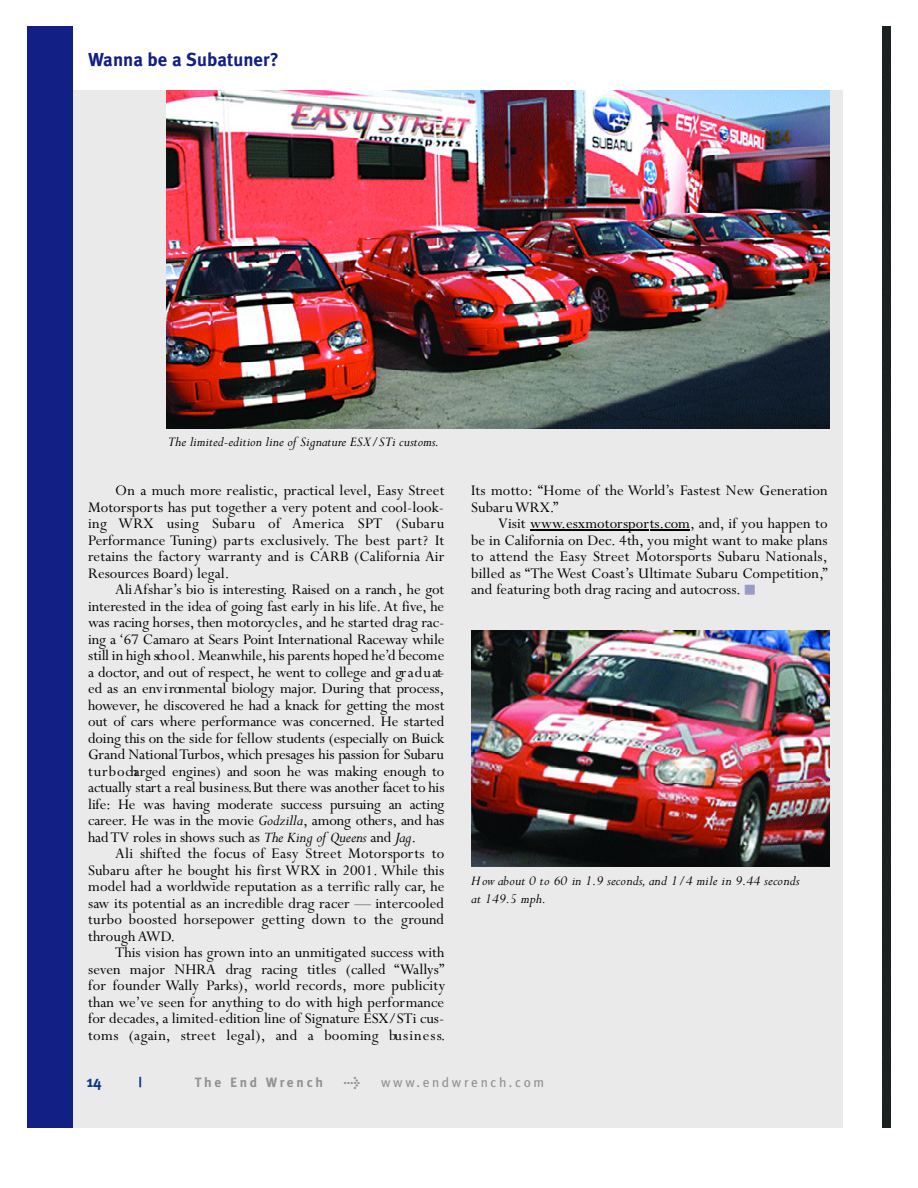
<style>
.page{position:relative;width:918px;height:1188px;background:#fff}
.page>*{position:absolute;margin:0;border:0;box-sizing:border-box;transform-origin:0 0}
.t1{font:700 18.75px "Meta Plus";color:#121f85}
.t2{font:16.5px/16.5px "Perpetua";color:#000;text-align:justify}
.t3{font:700 15.75px "Meta Plus";color:#0b3689}
.t4{font:italic 15px/18px "Perpetua";color:#000}
.t5{font:13.5px "Meta Plus";color:#919191}
.t6{font:700 13.5px "Meta Plus";letter-spacing:.2em;color:#919191}
.t7{font:700 13.5px "Meta Plus";color:#0b3689}
.s1{font-style:italic}
.s2{color:#989bc5}
.s3{font-weight:700}
</style>
<div class="page">
<div style="left:27px;top:90px;width:816px;height:1038px;background:#eaeaea"></div>
<div style="left:27px;top:27px;width:46px;height:1101px;background:#121f85"></div>
<svg style="left:882px;top:27px;width:9px;height:1101px;background:#1a2121"></svg>
<hr style="left:530px;top:530px;width:33px;height:1px;background:#000">
<hr style="left:561px;top:530px;width:62px;height:1px;background:#000">
<svg style="left:623px;top:530px;width:37px;height:1px"></svg>
<hr style="left:660px;top:530px;width:30px;height:1px;background:#000">
<img style="left:166px;top:90px;width:664px;height:339px">
<img style="left:471px;top:630px;width:359px;height:237px">
<p class="t1" style="left:88px;top:51px;width:192px">Wanna be a Subatuner?</p>
<p class="t4" style="left:168px;top:434px;width:273px">The limited-edition line of Signature ESX/STi customs.</p>
<p class="t2" style="left:88px;top:484px;width:358px;text-indent:27px">On a much more realistic, practical level, Easy Street Motorsports has put together a very potent and cool-look&shy;ing WRX using Subaru of A m e rica SPT (Subaru Performance Tuning) parts exclusively. The best part? It retains the factory warranty and is CARB (California Air Resources Board) legal.</p>
<p class="t2" style="left:88px;top:583px;width:358px;text-indent:27px">Ali A fs h a r ’s bio is intere stin g. Raised on a ranch , he got in te rested in the idea of going fast early in his life.At five, h e was racing horse s, then motorcy c le s , and he started drag rac&shy;ing a ‘67 Camaro at Sears Point Intern ational Raceway while still in high sch o o l.M e a n w h ile, his parents hoped he’d become a doctor, and out of re sp e c t, he went to college and gr a d u at&shy;ed as an env i ronmental biology major. D u ring that pro c e ss, h oweve r, he discove red he had a knack for getting the most out of cars where performance was concern e d . He starte d doing this on the side for fellow students (especially on Buick Grand NationalTu r b o s, w h ich presages his passion for Subaru t u r b o charged engines) and soon he was making enough to a c tu a lly start a real bu s in e s s.But there was another facet to his life : He was having moderate success pursuing an acting c a re e r. He was in the movie <span class="s1">G o d z illa</span>, among others, and has hadTV roles in shows such as <span class="s1">The King of Queens</span> and <span class="s1">Jag</span>.</p>
<p class="t2" style="left:88px;top:847px;width:358px;text-indent:27px">Ali shifted the focus of Easy Street Motorsports to Subaru after he bought his first WRX in 2001. While this model had a worldwide reputation as a terrific rally car, he saw its potential as an incredible drag racer — intercooled turbo boosted horsepower getting down to the ground through AWD.</p>
<p class="t2" style="left:88px;top:946px;width:359px;text-indent:27px">This vision has grown into an unmitigated success with seven major NHRA drag racing titles (called “Wa lly s” for founder Wally Parks), world records, more publicity than we’ve seen for anything to do with high performance for decades, a limited-edition line of Signature ESX/STi cus&shy;toms (again, s treet legal), and a booming bu s i n e s s.</p>
<p class="t2" style="left:471px;top:484px;width:358px">Its motto: “Home of the World’s Fastest New Generation<br>SubaruWRX.”</p>
<p class="t2" style="left:471px;top:517px;width:358px;text-indent:27px">Visit www.esxmotorsports.com, and, if you happen to be in California on Dec. 4th, you might want to make plans to attend the Easy Street Motorsports Subaru Nationals, billed as “The West Coast’s Ultimate Subaru Competition,” and featuring both drag racing and autocross. <span class="s2">■</span></p>
<p class="t4" style="left:471px;top:873px;width:330px">H ow about 0 to 60 in 1.9 seconds, and 1/4 mile in 9.44 seconds at 149.5 mph.</p>
<p class="t3" style="left:87px;top:1075px;width:17px">14</p>
<p class="t7" style="left:139px;top:1077px;width:4px">|</p>
<p class="t6" style="left:195px;top:1077px;width:130px">The End Wrench</p>
<p class="t5" style="left:343px;top:1077px;width:202px"><span class="s3">&gt;</span> w w w. e n d w re n c h . c o m</p>
</div>
